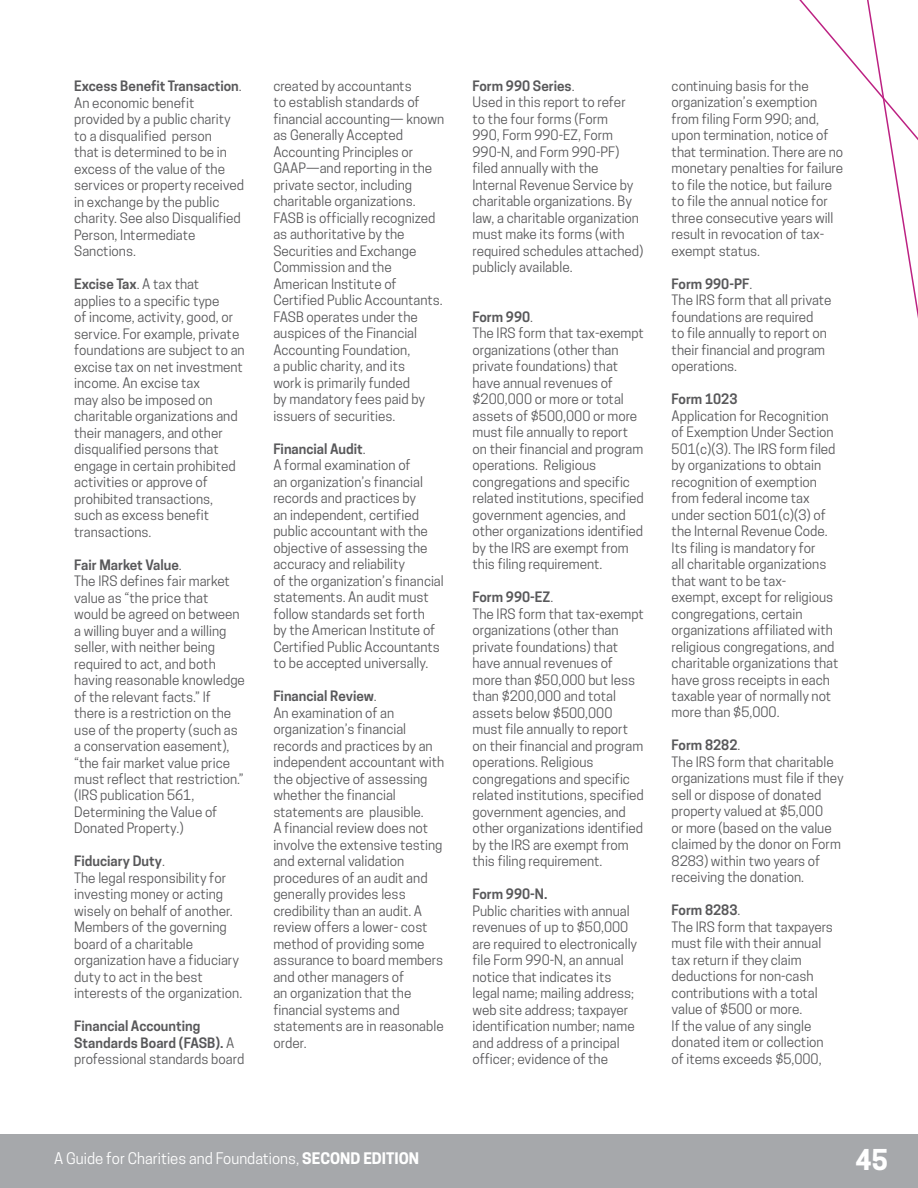
<style>
.page{position:relative;width:918px;height:1188px;background:#fff}
.page>*{position:absolute;margin:0;border:0;box-sizing:border-box;transform-origin:0 0}
.t1{font:700 27px "Cooper Hewitt";color:#fff}
.t2{font:15px "Cooper Hewitt";color:#fff}
.t3{font:13.5px/16.5px "Cooper Hewitt";color:#58585a}
.t4{font:600 13.5px/16.5px "Cooper Hewitt";color:#58585a}
.s1{font-weight:600}
.s2{font-weight:400}
.s3{font-weight:700}
</style>
<div class="page">
<div style="left:0;top:1134px;width:918px;height:54px;background:#a6a8ab"></div>
<svg style="left:825px;top:0;width:93px;height:319px"></svg>
<p class="t3" style="left:74px;top:78px;width:171px"><span class="s1">Excess Benefit Transaction</span>.<br>An economic benefit provided by a public charity to a disqualified person<br>that is determined to be in excess of the value of the services or property received in exchange by the public charity. See also Disqualified<br>Person, Intermediate<br>Sanctions.</p>
<p class="t3" style="left:74px;top:276px;width:172px"><span class="s1">Excise Tax</span>. A tax that<br>applies to a specific type<br>of income, activity, good, or service. For example, private foundations are subject to an excise tax on net investment income. An excise tax<br>may also be imposed on charitable organizations and their managers, and other disqualified persons that engage in certain prohibited activities or approve of prohibited transactions, such as excess benefit transactions.</p>
<p class="t3" style="left:74px;top:556px;width:172px"><span class="s1">Fair Market Value</span>.<br>The IRS defines fair market value as “the price that would be agreed on between a willing buyer and a willing seller, with neither being required to act, and both having reasonable knowledge of the relevant facts.” If there is a restriction on the use of the property (such as a conservation easement), “the fair market value price must reflect that restriction.” (IRS publication 561,<br>Determining the Value of<br>Donated Property.)</p>
<p class="t3" style="left:74px;top:853px;width:170px"><span class="s1">Fiduciary Duty</span>.<br>The legal responsibility for investing money or acting wisely on behalf of another.<br>Members of the governing board of a charitable organization have a fiduciary duty to act in the best interests of the organization.</p>
<p class="t4" style="left:74px;top:1018px;width:172px">Financial Accounting<br>Standards Board (FASB). <span class="s2">A professional standards board</span></p>
<p class="t3" style="left:273px;top:78px;width:172px">created by accountants<br>to establish standards of financial accounting— known as Generally Accepted<br>Accounting Principles or<br>GAAP—and reporting in the private sector, including charitable organizations.<br>FASB is officially recognized as authoritative by the<br>Securities and Exchange<br>Commission and the<br>American Institute of<br>Certified Public Accountants.<br>FASB operates under the auspices of the Financial<br>Accounting Foundation,<br>a public charity, and its<br>work is primarily funded<br>by mandatory fees paid by issuers of securities.</p>
<p class="t3" style="left:273px;top:441px;width:172px"><span class="s1">Financial Audit</span>.<br>A formal examination of<br>an organization’s financial records and practices by<br>an independent, certified public accountant with the objective of assessing the accuracy and reliability<br>of the organization’s financial statements. An audit must follow standards set forth<br>by the American Institute of<br>Certified Public Accountants to be accepted universally.</p>
<p class="t3" style="left:273px;top:688px;width:172px"><span class="s1">Financial Review</span>.<br>An examination of an organization’s financial records and practices by an independent accountant with the objective of assessing whether the financial statements are plausible.<br>A financial review does not involve the extensive testing and external validation procedures of an audit and generally provides less credibility than an audit. A review offers a lower- cost method of providing some assurance to board members and other managers of<br>an organization that the financial systems and statements are in reasonable order.</p>
<p class="t3" style="left:472px;top:77px;width:172px"><span class="s1">Form 990 Series</span>.<br>Used in this report to refer<br>to the four forms (Form<br>990, Form 990-EZ, Form<br>990-N, and Form 990-PF) filed annually with the<br>Internal Revenue Service by charitable organizations. By law, a charitable organization must make its forms (with required schedules attached) publicly available.</p>
<p class="t3" style="left:472px;top:308px;width:173px"><span class="s1">Form 990</span>.<br>The IRS form that tax-exempt organizations (other than private foundations) that have annual revenues of $200,000 or more or total assets of $500,000 or more must file annually to report on their financial and program operations. Religious congregations and specific related institutions, specified government agencies, and other organizations identified by the IRS are exempt from this filing requirement.</p>
<p class="t3" style="left:472px;top:589px;width:173px"><span class="s1">Form 990-EZ</span>.<br>The IRS form that tax-exempt organizations (other than private foundations) that have annual revenues of more than $50,000 but less than $200,000 and total assets below $500,000 must file annually to report on their financial and program operations. Religious congregations and specific related institutions, specified government agencies, and other organizations identified by the IRS are exempt from this filing requirement.</p>
<p class="t4" style="left:472px;top:886px;width:76px">Form 990-N.</p>
<p class="t3" style="left:472px;top:902px;width:166px">Public charities with annual revenues of up to $50,000 are required to electronically file Form 990-N, an annual notice that indicates its legal name; mailing address; web site address; taxpayer identification number; name and address of a principal officer; evidence of the</p>
<p class="t3" style="left:672px;top:77px;width:173px">continuing basis for the organization’s exemption from filing Form 990; and, upon termination, notice of that termination. There are no monetary penalties for failure to file the notice, but failure to file the annual notice for three consecutive years will result in revocation of tax&shy;exempt status.</p>
<p class="t3" style="left:672px;top:275px;width:161px"><span class="s1">Form 990-PF</span>.<br>The IRS form that all private foundations are required<br>to file annually to report on their financial and program operations.</p>
<p class="t4" style="left:672px;top:391px;width:67px">Form 1023</p>
<p class="t3" style="left:672px;top:407px;width:168px">Application for Recognition of Exemption Under Section<br>501(c)(3). The IRS form filed by organizations to obtain recognition of exemption from federal income tax under section 501(c)(3) of the Internal Revenue Code.<br>Its filing is mandatory for<br>all charitable organizations that want to be tax-<br>exempt, except for religious congregations, certain organizations affiliated with religious congregations, and charitable organizations that have gross receipts in each taxable year of normally not more than $5,000.</p>
<p class="t3" style="left:672px;top:737px;width:173px"><span class="s1">Form 8282</span>.<br>The IRS form that charitable organizations must file if they sell or dispose of donated property valued at $5,000<br>or more (based on the value claimed by the donor on Form<br>8283) within two years of receiving the donation.</p>
<p class="t3" style="left:672px;top:902px;width:163px"><span class="s1">Form 8283</span>.<br>The IRS form that taxpayers must file with their annual tax return if they claim deductions for non-cash contributions with a total value of $500 or more.<br>If the value of any single donated item or collection of items exceeds $5,000,</p>
<p class="t2" style="left:54px;top:1150px;width:367px">A Guide for Charities and Foundations, <span class="s3">SECOND EDITION</span></p>
<h1 class="t1" style="left:856px;top:1144px;width:34px">45</h1>
</div>
